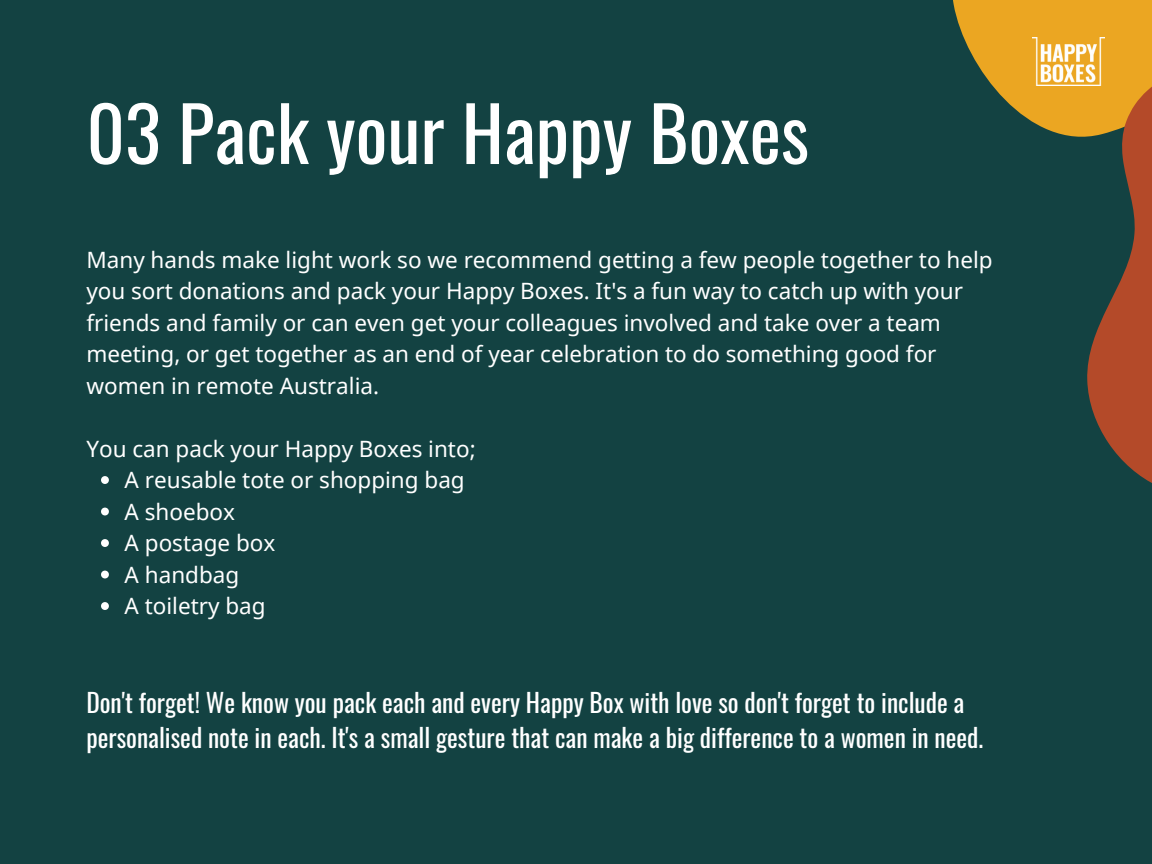
<style>
.page{position:relative;width:1152px;height:864px;background:#134242}
.page>*{position:absolute;margin:0;border:0;box-sizing:border-box;transform-origin:0 0}
.t1{font:75px "Oswald";color:#fff}
.t2{font:25.5px/34.8px "Oswald";color:#fff}
.t3{font:22.5px/31.5px "Noto Sans";color:#fff}
</style>
<div class="page">
<svg style="left:953px;top:0;width:63px;height:110px"></svg>
<svg style="left:101px;top:476px;width:8px;height:8px"></svg>
<svg style="left:101px;top:508px;width:8px;height:7px"></svg>
<svg style="left:101px;top:539px;width:8px;height:8px"></svg>
<svg style="left:101px;top:571px;width:8px;height:7px"></svg>
<svg style="left:101px;top:602px;width:8px;height:8px"></svg>
<svg style="left:1016px;top:0;width:136px;height:483px"></svg>
<p class="t1" style="left:86px;top:75px;width:724px">03 Pack your Happy Boxes</p>
<p class="t3" style="left:86px;top:243px;width:908px">Many hands make light work so we recommend getting a few people together to help you sort donations and pack your Happy Boxes. It's a fun way to catch up with your friends and family or can even get your colleagues involved and take over a team meeting, or get together as an end of year celebration to do something good for women in remote Australia.</p>
<p class="t3" style="left:86px;top:432px;width:391px">You can pack your Happy Boxes into;</p>
<p class="t3" style="left:125px;top:464px;width:342px">A reusable tote or shopping bag</p>
<p class="t3" style="left:125px;top:495px;width:112px">A shoebox</p>
<p class="t3" style="left:125px;top:527px;width:152px">A postage box</p>
<p class="t3" style="left:125px;top:558px;width:116px">A handbag</p>
<p class="t3" style="left:125px;top:590px;width:143px">A toiletry bag</p>
<p class="t2" style="left:86px;top:685px;width:898px">Don't forget! We know you pack each and every Happy Box with love so don't forget to include a personalised note in each. It's a small gesture that can make a big difference to a women in need.</p>
</div>
